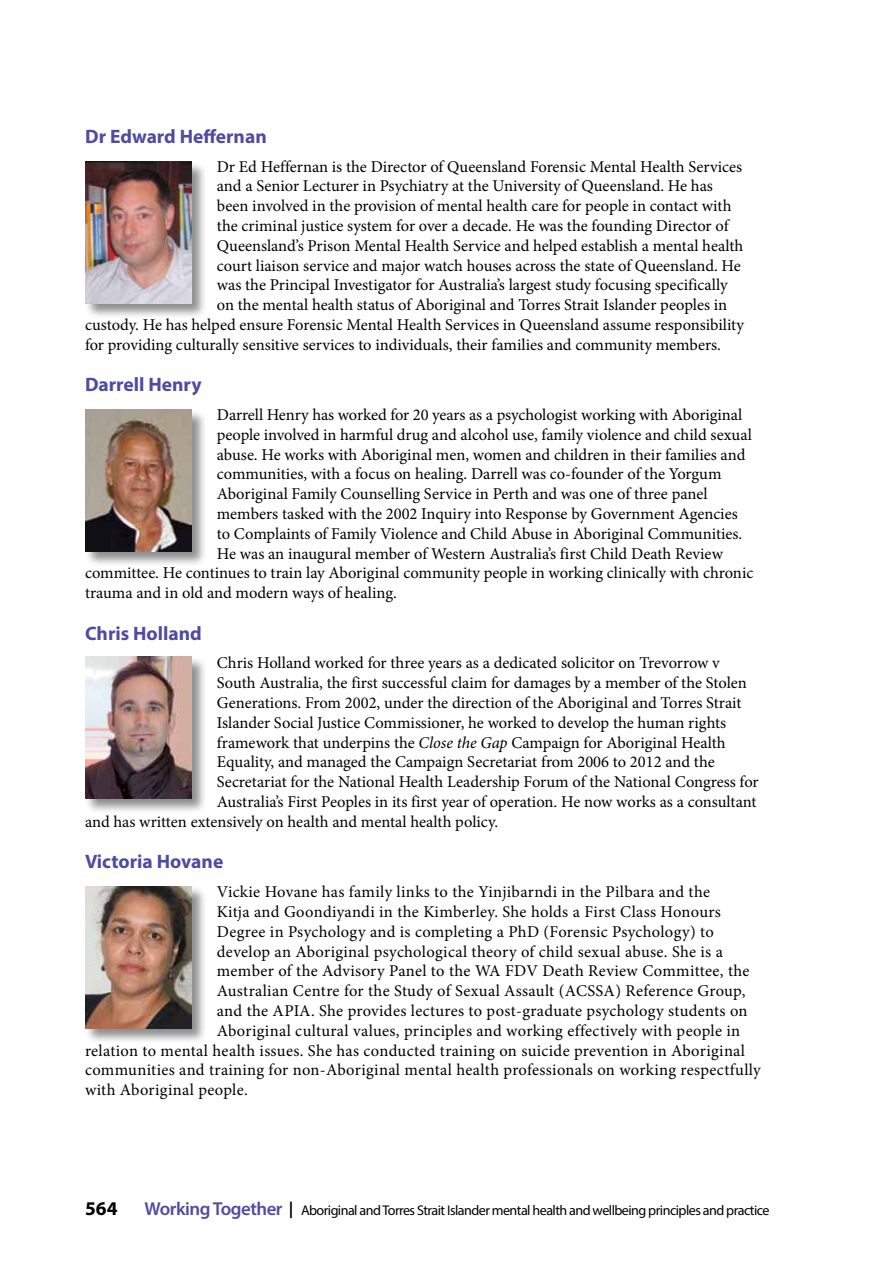
<style>
.page{position:relative;width:893px;height:1263px;background:#fff}
.page>*{position:absolute;margin:0;border:0;box-sizing:border-box;transform-origin:0 0}
.t1{font:700 19.5px "Myriad Pro";color:#4f4ca0}
.t2{font:700 19.5px "Myriad Pro";color:#000}
.t3{font:16.5px "Minion Pro";color:#000}
.t4{font:16.5px "Minion Pro";letter-spacing:.02em;color:#000}
.t5{font:14.1px "Myriad Pro";letter-spacing:-.04em;color:#000}
.s1{font-style:italic}
.s2{font-weight:600;font-size:18.75px;color:#4f4ca0}
.s3{font-weight:700;font-size:16.5px}
</style>
<div class="page">
<div style="left:84px;top:886px;width:123px;height:158px;background:#000;opacity:.45"></div>
<img style="left:85px;top:886px;width:106px;height:142px">
<div style="left:84px;top:656px;width:123px;height:158px;background:#000;opacity:.45"></div>
<img style="left:85px;top:657px;width:106px;height:141px">
<div style="left:84px;top:409px;width:123px;height:158px;background:#000;opacity:.45"></div>
<img style="left:85px;top:410px;width:106px;height:141px">
<div style="left:84px;top:161px;width:123px;height:158px;background:#000;opacity:.45"></div>
<img style="left:85px;top:162px;width:106px;height:141px">
<p class="t1" style="left:85px;top:124px;width:183px">Dr Edward Heffernan</p>
<p class="t3" style="left:217px;top:155px;width:527px">Dr Ed Heffernan is the Director of Queensland Forensic Mental Health Services</p>
<p class="t3" style="left:217px;top:175px;width:498px">and a Senior Lecturer in Psychiatry at the University of Queensland. He has</p>
<p class="t3" style="left:217px;top:195px;width:516px">been involved in the provision of mental health care for people in contact with</p>
<p class="t3" style="left:217px;top:215px;width:513px">the criminal justice system for over a decade. He was the founding Director of</p>
<p class="t3" style="left:217px;top:234px;width:528px">Queensland’s Prison Mental Health Service and helped establish a mental health</p>
<p class="t3" style="left:217px;top:254px;width:525px">court liaison service and major watch houses across the state of Queensland. He</p>
<p class="t3" style="left:217px;top:274px;width:512px">was the Principal Investigator for Australia’s largest study focusing specifically</p>
<p class="t3" style="left:217px;top:294px;width:512px">on the mental health status of Aboriginal and Torres Strait Islander peoples in</p>
<p class="t3" style="left:85px;top:314px;width:660px">custody. He has helped ensure Forensic Mental Health Services in Queensland assume responsibility</p>
<p class="t3" style="left:85px;top:333px;width:637px">for providing culturally sensitive services to individuals, their families and community members.</p>
<p class="t1" style="left:85px;top:372px;width:118px">Darrell Henry</p>
<p class="t3" style="left:217px;top:404px;width:527px">Darrell Henry has worked for 20 years as a psychologist working with Aboriginal</p>
<p class="t3" style="left:217px;top:423px;width:536px">people involved in harmful drug and alcohol use, family violence and child sexual</p>
<p class="t3" style="left:217px;top:443px;width:530px">abuse. He works with Aboriginal men, women and children in their families and</p>
<p class="t3" style="left:217px;top:463px;width:506px">communities, with a focus on healing. Darrell was co-founder of the Yorgum</p>
<p class="t3" style="left:217px;top:483px;width:492px">Aboriginal Family Counselling Service in Perth and was one of three panel</p>
<p class="t3" style="left:217px;top:503px;width:522px">members tasked with the 2002 Inquiry into Response by Government Agencies</p>
<p class="t3" style="left:217px;top:522px;width:527px">to Complaints of Family Violence and Child Abuse in Aboriginal Communities.</p>
<p class="t3" style="left:217px;top:542px;width:508px">He was an inaugural member of Western Australia’s first Child Death Review</p>
<p class="t3" style="left:85px;top:562px;width:670px">committee. He continues to train lay Aboriginal community people in working clinically with chronic</p>
<p class="t3" style="left:85px;top:582px;width:313px">trauma and in old and modern ways of healing.</p>
<p class="t1" style="left:85px;top:620px;width:118px">Chris Holland</p>
<p class="t3" style="left:217px;top:652px;width:505px">Chris Holland worked for three years as a dedicated solicitor on Trevorrow v</p>
<p class="t3" style="left:217px;top:672px;width:532px">South Australia, the first successful claim for damages by a member of the Stolen</p>
<p class="t3" style="left:217px;top:692px;width:526px">Generations. From 2002, under the direction of the Aboriginal and Torres Strait</p>
<p class="t3" style="left:217px;top:711px;width:511px">Islander Social Justice Commissioner, he worked to develop the human rights</p>
<p class="t3" style="left:217px;top:731px;width:510px">framework that underpins the <span class="s1">Close the Gap</span> Campaign for Aboriginal Health</p>
<p class="t3" style="left:217px;top:751px;width:499px">Equality, and managed the Campaign Secretariat from 2006 to 2012 and the</p>
<p class="t3" style="left:217px;top:771px;width:543px">Secretariat for the National Health Leadership Forum of the National Congress for</p>
<p class="t3" style="left:217px;top:791px;width:541px">Australia’s First Peoples in its first year of operation. He now works as a consultant</p>
<p class="t3" style="left:85px;top:810px;width:415px">and has written extensively on health and mental health policy.</p>
<p class="t1" style="left:85px;top:849px;width:140px">Victoria Hovane</p>
<p class="t3" style="left:217px;top:881px;width:495px">Vickie Hovane has family links to the Yinjibarndi in the Pilbara and the</p>
<p class="t3" style="left:217px;top:900px;width:506px">Kitja and Goondiyandi in the Kimberley. She holds a First Class Honours</p>
<p class="t3" style="left:217px;top:920px;width:498px">Degree in Psychology and is completing a PhD (Forensic Psychology) to</p>
<p class="t4" style="left:217px;top:940px;width:508px">develop an Aboriginal psychological theory of child sexual abuse. She is a</p>
<p class="t4" style="left:217px;top:960px;width:534px">member of the Advisory Panel to the WA FDV Death Review Committee, the</p>
<p class="t4" style="left:217px;top:980px;width:530px">Australian Centre for the Study of Sexual Assault (ACSSA) Reference Group,</p>
<p class="t4" style="left:217px;top:999px;width:532px">and the APIA. She provides lectures to post-graduate psychology students on</p>
<p class="t4" style="left:217px;top:1019px;width:525px">Aboriginal cultural values, principles and working effectively with people in</p>
<p class="t4" style="left:85px;top:1039px;width:662px">relation to mental health issues. She has conducted training on suicide prevention in Aboriginal</p>
<p class="t4" style="left:85px;top:1059px;width:677px">communities and training for non-Aboriginal mental health professionals on working respectfully</p>
<p class="t4" style="left:85px;top:1079px;width:164px">with Aboriginal people.</p>
<p class="t2" style="left:85px;top:1196px;width:34px">564</p>
<p class="t5" style="left:145px;top:1202px;width:626px"><span class="s2">Working Together</span> <span class="s3">|</span> Aboriginal and Torres Strait Islander mental health and wellbeing principles and practice</p>
</div>
